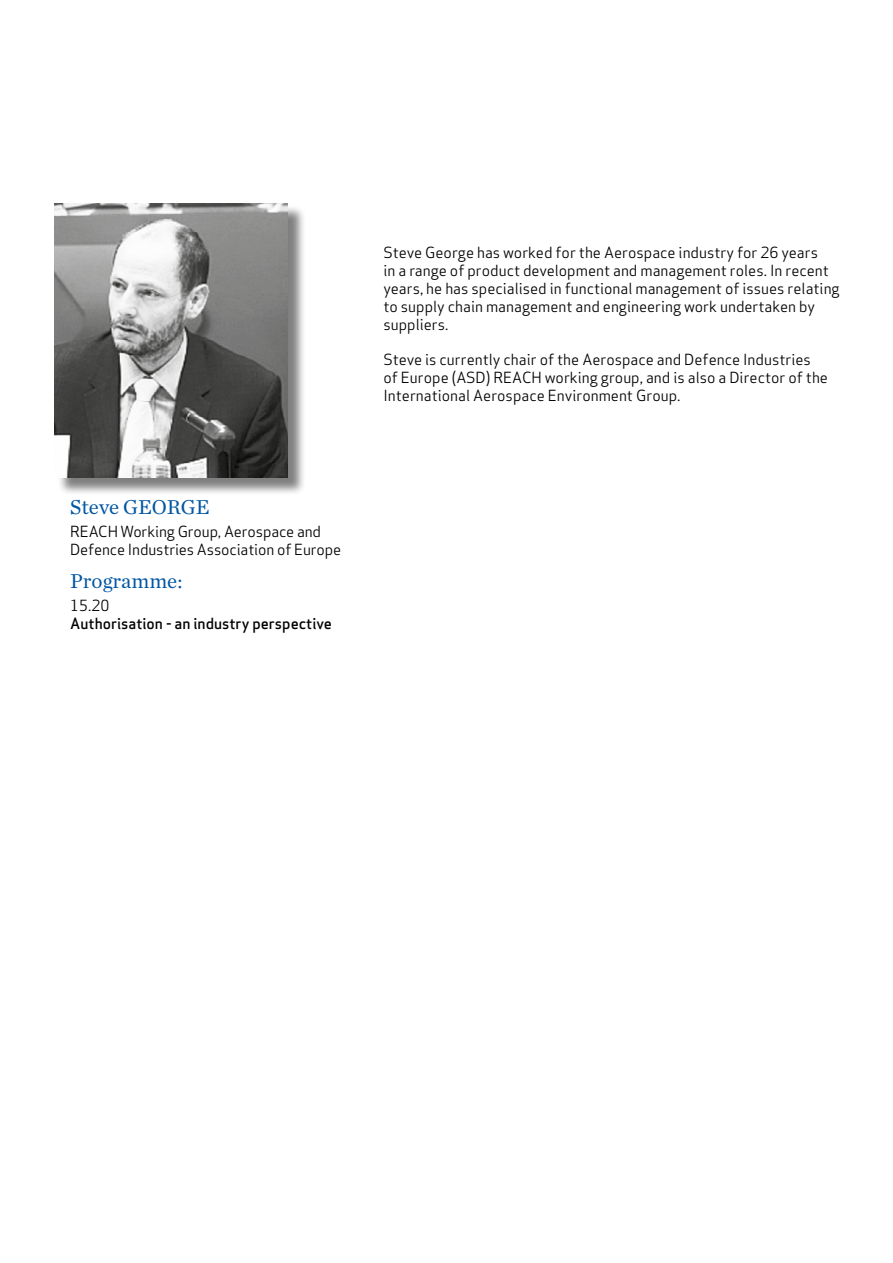
<style>
.page{position:relative;width:893px;height:1263px;background:#fff}
.page>*{position:absolute;margin:0;border:0;box-sizing:border-box;transform-origin:0 0}
.t1{font:21px "Chronicle Text G1";color:#0056a4}
.t2{font:15px/18px "Apex Sans";color:#000}
.t3{font:500 15px "Apex Sans";color:#000}
</style>
<div class="page">
<div style="left:57px;top:205px;width:250px;height:291px;background:#000;opacity:.5"></div>
<img style="left:55px;top:203px;width:233px;height:274px">
<h1 class="t1" style="left:70px;top:491px;width:141px">Steve GEORGE</h1>
<p class="t2" style="left:70px;top:521px;width:273px">REACH Working Group, Aerospace and<br>Defence Industries Association of Europe</p>
<h1 class="t1" style="left:70px;top:565px;width:114px">Programme:</h1>
<p class="t2" style="left:70px;top:595px;width:41px">15.20</p>
<p class="t3" style="left:70px;top:610px;width:263px">Authorisation - an industry perspective</p>
<p class="t2" style="left:383px;top:242px;width:458px">Steve George has worked for the Aerospace industry for 26 years<br>in a range of product development and management roles. In recent years, he has specialised in functional management of issues relating to supply chain management and engineering work undertaken by suppliers.</p>
<p class="t2" style="left:383px;top:349px;width:446px">Steve is currently chair of the Aerospace and Defence Industries of Europe (ASD) REACH working group, and is also a Director of the<br>International Aerospace Environment Group.</p>
</div>
